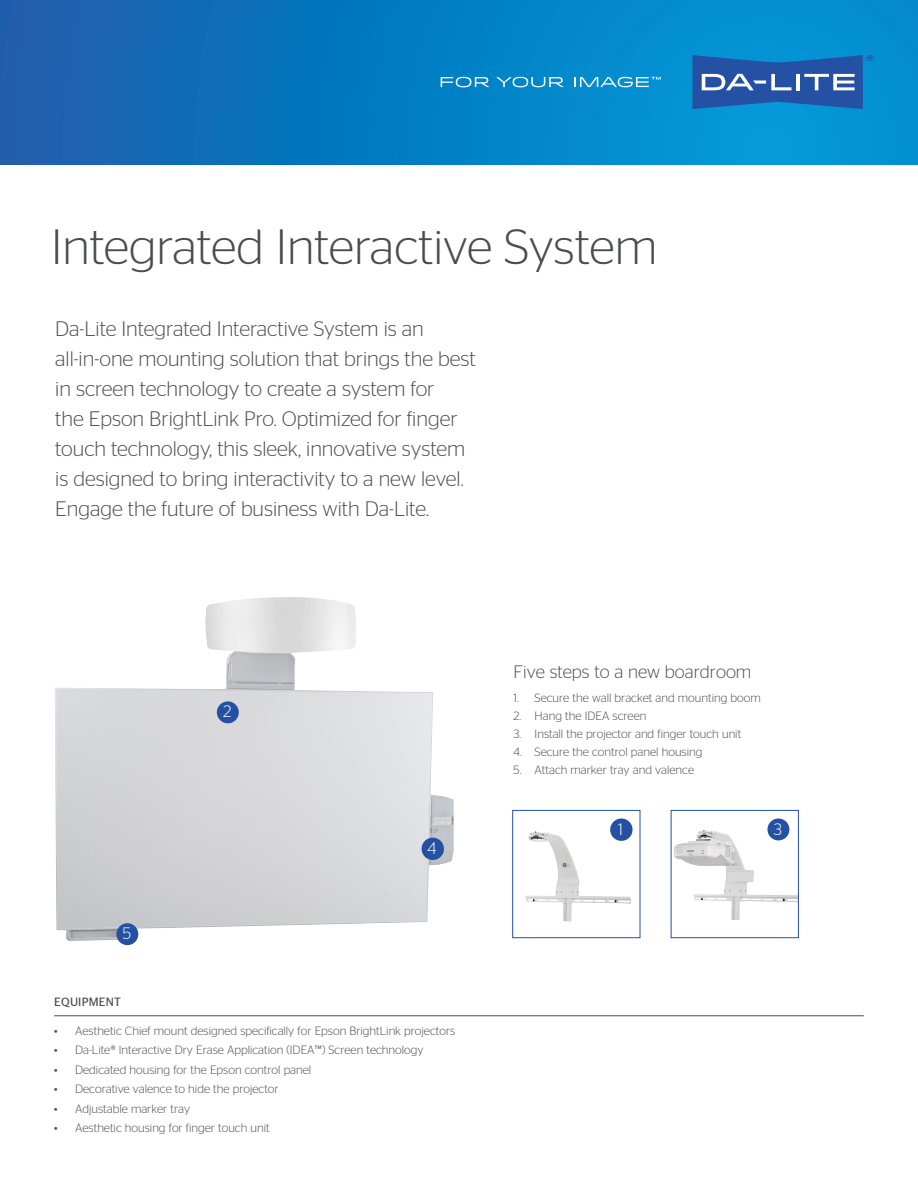
<style>
.page{position:relative;width:918px;height:1188px;background:#fff}
.page>*{position:absolute;margin:0;border:0;box-sizing:border-box;transform-origin:0 0}
.t1{font:300 49.5px "Stag Sans";color:#4b4c4d}
.t2{font:300 21px/30px "Stag Sans";color:#4b4c4d}
.t3{font:300 18px "Stag Sans";color:#4b4c4d}
.t4{font:300 16.5px "Stag Sans";color:#fff}
.t5{font:300 12px "Stag Sans";color:#4b4c4d}
.t6{font:12px "Stag Sans";letter-spacing:.02em;color:#4b4c4d}
</style>
<div class="page">
<div style="left:0;top:0;width:918px;height:164px;background:linear-gradient(to right,#1560ad,#009cdb)"></div>
<svg style="left:441px;top:77px;width:49px;height:10px"></svg>
<svg style="left:496px;top:77px;width:68px;height:10px"></svg>
<svg style="left:574px;top:77px;width:87px;height:10px"></svg>
<svg style="left:692px;top:55px;width:182px;height:54px;background:#326db5"></svg>
<img style="left:674px;top:830px;width:123px;height:90px">
<div style="left:671px;top:810px;width:128px;height:128px;border:1px solid #2451a3"></div>
<img style="left:525px;top:831px;width:106px;height:91px">
<div style="left:513px;top:810px;width:127px;height:128px;border:1px solid #2451a3"></div>
<img style="left:55px;top:597px;width:399px;height:344px">
<div style="left:422px;top:838px;width:22px;height:22px;background:#2451a3;border-radius:50%"></div>
<div style="left:217px;top:701px;width:22px;height:22px;background:#2451a3;border-radius:50%"></div>
<div style="left:610px;top:819px;width:23px;height:22px;background:#2451a3;border-radius:50%"></div>
<div style="left:767px;top:819px;width:22px;height:21px;background:#2451a3;border-radius:50%"></div>
<div style="left:116px;top:923px;width:22px;height:22px;background:#2451a3;border-radius:50%"></div>
<hr style="left:54px;top:1016px;width:810px;height:1px;background:#4b4c4d">
<p class="t1" style="left:51px;top:220px;width:608px">Integrated Interactive System</p>
<p class="t2" style="left:55px;top:314px;width:422px">Da-Lite Integrated Interactive System is an all-in-one mounting solution that brings the best in screen technology to create a system for<br>the Epson BrightLink Pro. Optimized for finger touch technology, this sleek, innovative system is designed to bring interactivity to a new level.<br>Engage the future of business with Da-Lite.</p>
<p class="t4" style="left:123px;top:924px;width:10px">5</p>
<p class="t4" style="left:223px;top:703px;width:10px">2</p>
<p class="t4" style="left:428px;top:839px;width:10px">4</p>
<p class="t6" style="left:54px;top:995px;width:68px">EQUIPMENT</p>
<p class="t5" style="left:54px;top:1024px;width:403px">• Aesthetic Chief mount designed specifically for Epson BrightLink projectors</p>
<p class="t5" style="left:54px;top:1043px;width:371px">• Da-Lite® Interactive Dry Erase Application (IDEA™) Screen technology</p>
<p class="t5" style="left:54px;top:1063px;width:259px">• Dedicated housing for the Epson control panel</p>
<p class="t5" style="left:54px;top:1082px;width:226px">• Decorative valence to hide the projector</p>
<p class="t5" style="left:54px;top:1102px;width:137px">• Adjustable marker tray</p>
<p class="t5" style="left:54px;top:1121px;width:217px">• Aesthetic housing for finger touch unit</p>
<p class="t3" style="left:514px;top:661px;width:239px">Five steps to a new boardroom</p>
<p class="t5" style="left:514px;top:691px;width:249px">1. Secure the wall bracket and mounting boom</p>
<p class="t5" style="left:514px;top:709px;width:134px">2. Hang the IDEA screen</p>
<p class="t5" style="left:514px;top:727px;width:229px">3. Install the projector and finger touch unit</p>
<p class="t5" style="left:514px;top:745px;width:190px">4. Secure the control panel housing</p>
<p class="t5" style="left:514px;top:763px;width:182px">5. Attach marker tray and valence</p>
<p class="t4" style="left:618px;top:820px;width:6px">1</p>
<p class="t4" style="left:774px;top:820px;width:10px">3</p>
</div>
